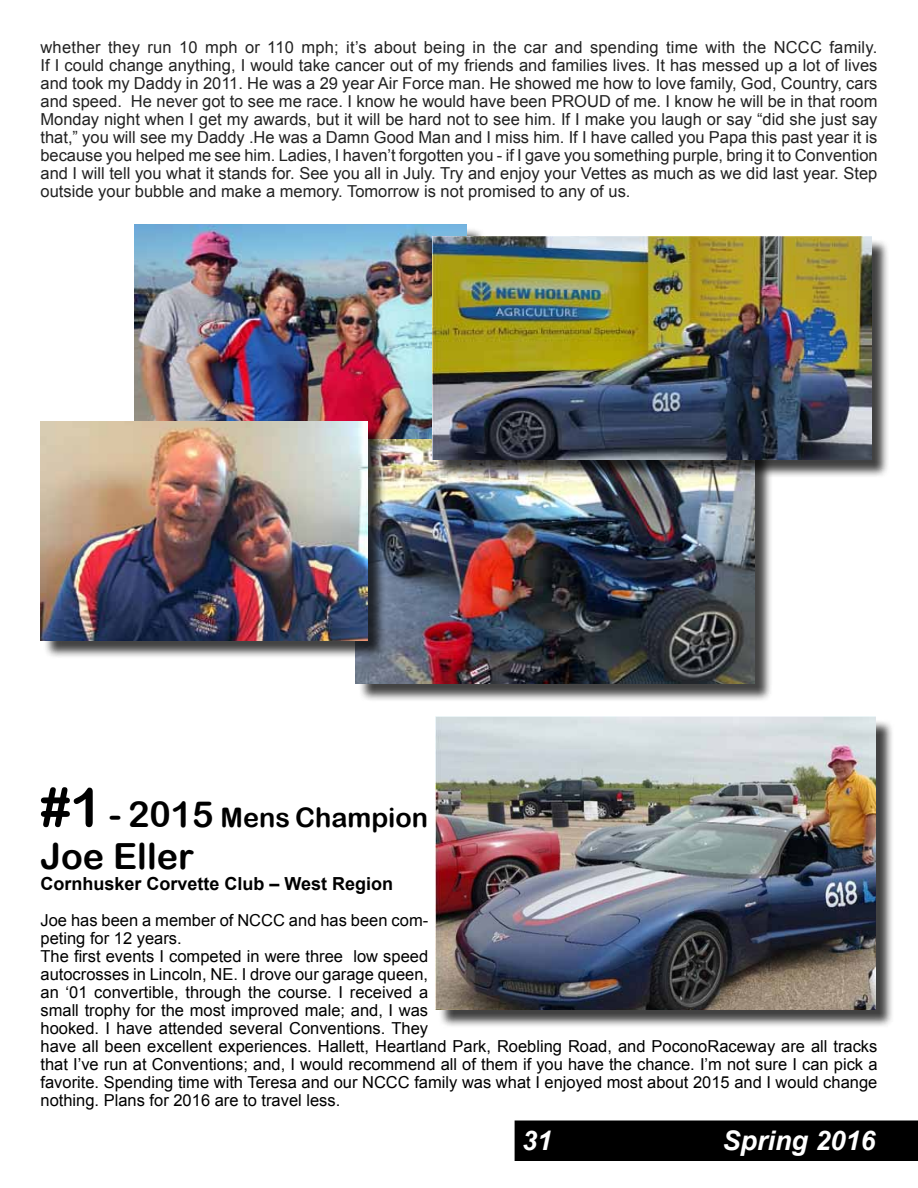
<style>
.page{position:relative;width:918px;height:1188px;background:#fff}
.page>*{position:absolute;margin:0;border:0;box-sizing:border-box;transform-origin:0 0}
.t1{font:36px "Arial Rounded MT Bold";color:#000}
.t2{font:27px "Arial Rounded MT Bold";color:#000}
.t3{font:italic 700 27px "Arial";color:#fff}
.t4{font:700 18px "Arial";color:#000}
.t5{font:16.5px/18px "Arial";color:#222;text-align:justify}
.t6{font:16.5px/18px "Arial";color:#000}
.s1{font-size:54px}
.s2{font-size:36px}
</style>
<div class="page">
<div style="left:515px;top:1120px;width:403px;height:41px;background:#000"></div>
<img style="left:134px;top:224px;width:333px;height:216px">
<div style="left:438px;top:719px;width:457px;height:309px;background:#000;opacity:.75"></div>
<img style="left:436px;top:716px;width:440px;height:294px">
<div style="left:358px;top:442px;width:415px;height:261px;background:#000;opacity:.74"></div>
<img style="left:355px;top:440px;width:399px;height:244px">
<div style="left:43px;top:424px;width:344px;height:235px;background:#000;opacity:.74"></div>
<img style="left:40px;top:422px;width:328px;height:219px">
<div style="left:435px;top:238px;width:455px;height:240px;background:#000;opacity:.75"></div>
<img style="left:433px;top:236px;width:438px;height:223px">
<p class="t5" style="left:40px;top:38px;width:839px">whether they run 10 mph or 110 mph; it’s about being in the car and spending time with the NCCC family.<br>If I could change anything, I would take cancer out of my friends and families lives. It has messed up a lot of lives and took my Daddy in 2011. He was a 29 year Air Force man. He showed me how to love family, God, Country, cars and speed. He never got to see me race. I know he would have been PROUD of me. I know he will be in that room Monday night when I get my awards, but it will be hard not to see him. If I make you laugh or say “did she just say that,” you will see my Daddy .He was a Damn Good Man and I miss him. If I have called you Papa this past year it is because you helped me see him. Ladies, I haven’t forgotten you - if I gave you something purple, bring it to Convention and I will tell you what it stands for. See you all in July. Try and enjoy your Vettes as much as we did last year. Step outside your bubble and make a memory. Tomorrow is not promised to any of us.</p>
<h2 class="t2" style="left:40px;top:801px;width:389px"><span class="s1">#1</span> <span class="s2">- 2015</span> Mens Champion</h2>
<h1 class="t1" style="left:40px;top:834px;width:155px">Joe Eller</h1>
<p class="t4" style="left:40px;top:871px;width:354px">Cornhusker Corvette Club – West Region</p>
<p class="t6" style="left:40px;top:911px;width:839px">Joe has been a member of NCCC and has been com-<br>peting for 12 years.<br>The first events I competed in were three low speed<br>autocrosses in Lincoln, NE. I drove our garage queen,<br>an ‘01 convertible, through the course. I received a<br>small trophy for the most improved male; and, I was<br>hooked. I have attended several Conventions. They<br>have all been excellent experiences. Hallett, Heartland Park, Roebling Road, and PoconoRaceway are all tracks that I’ve run at Conventions; and, I would recommend all of them if you have the chance. I’m not sure I can pick a favorite. Spending time with Teresa and our NCCC family was what I enjoyed most about 2015 and I would change nothing. Plans for 2016 are to travel less.</p>
<h2 class="t3" style="left:522px;top:1122px;width:32px">31</h2>
<h2 class="t3" style="left:723px;top:1122px;width:155px">Spring 2016</h2>
</div>
